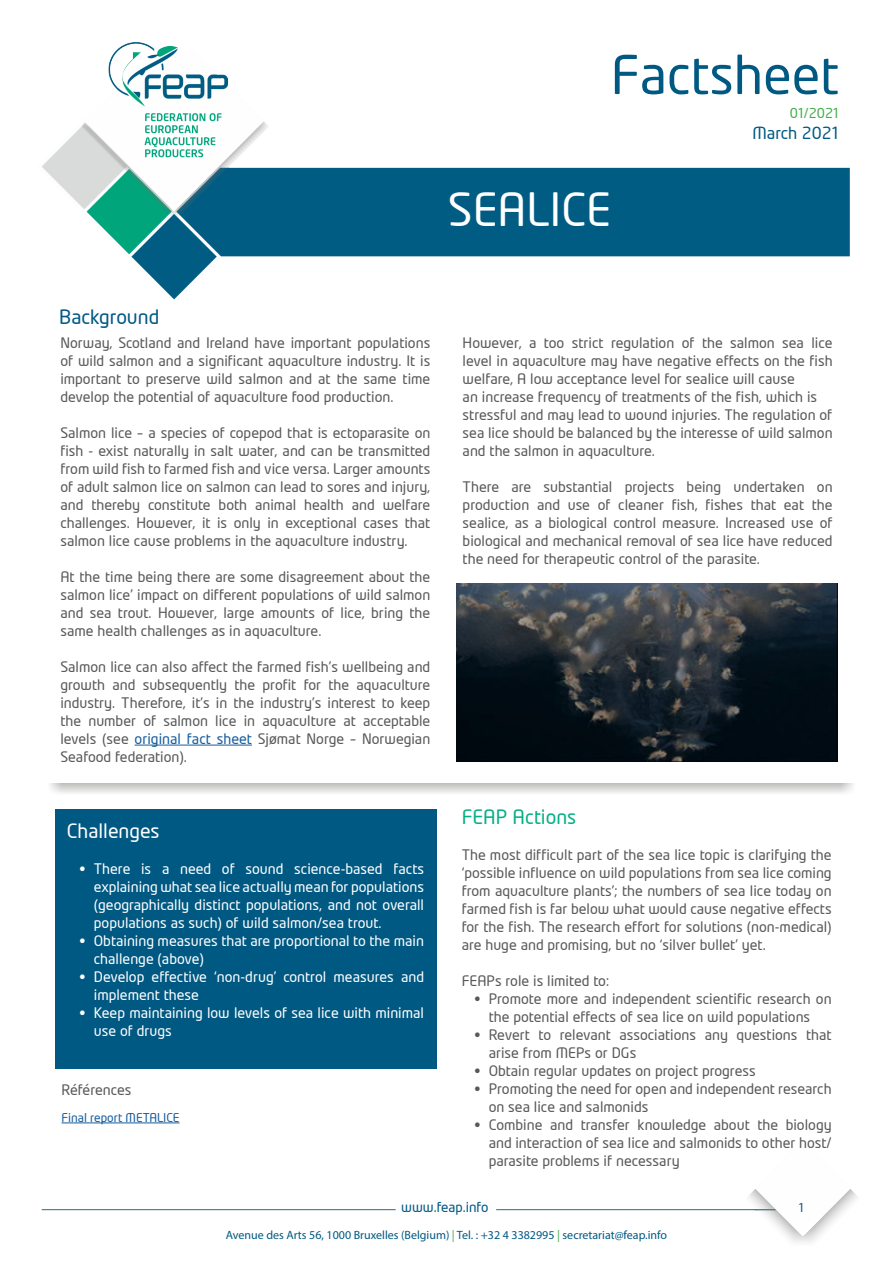
<style>
.page{position:relative;width:893px;height:1263px;background:#fff}
.page>*{position:absolute;margin:0;border:0;box-sizing:border-box;transform-origin:0 0}
.t1{font:52.5px "Neo Tech Alt";color:#005983}
.t2{font:45px "Neo Tech Alt";color:#fff}
.t3{font:19.5px "Neo Tech Alt";color:#05b085}
.t4{font:19.5px "Neo Tech Alt";color:#005983}
.t5{font:19.5px "Neo Tech Alt";color:#fff}
.t6{font:16.5px "Neo Tech Alt";color:#005983}
.t7{font:14.25px/18px "Neo Tech Alt";color:#57585a;text-align:justify}
.t8{font:14.25px/18px "Neo Tech Alt";color:#fff}
.t9{font:13.5px "Neo Tech Alt";color:#005983}
.t10{font:13.5px "Neo Tech Alt";color:#40ae49}
.t11{font:12px "Myriad Pro";color:#005983}
.t12{font:12px "Neo Tech Alt";color:#175d9e}
.t13{font:12px "Neo Tech Alt";color:#005983}
.s1{color:#175d9e}
.s2{color:#40ae49}
</style>
<div class="page">
<img style="left:41px;top:1189px;width:816px;height:53px">
<img style="left:42px;top:42px;width:807px;height:258px">
<hr style="left:135px;top:745px;width:117px;height:1px;background:#175d9e">
<img style="left:457px;top:583px;width:380px;height:178px">
<div style="left:55px;top:809px;width:381px;height:260px;background:#005983"></div>
<hr style="left:62px;top:1122px;width:118px;height:1px;background:#175d9e">
<p class="t1" style="left:611px;top:43px;width:230px">Factsheet</p>
<p class="t10" style="left:790px;top:105px;width:51px">01/2021</p>
<p class="t6" style="left:752px;top:123px;width:88px">March 2021</p>
<p class="t2" style="left:448px;top:181px;width:164px">SEALICE</p>
<p class="t4" style="left:59px;top:305px;width:101px">Background</p>
<p class="t7" style="left:60px;top:333px;width:371px">Norway, Scotland and Ireland have important populations of wild salmon and a significant aquaculture industry. It is important to preserve wild salmon and at the same time develop the potential of aquaculture food production.</p>
<p class="t7" style="left:60px;top:423px;width:371px">Salmon lice – a species of copepod that is ectoparasite on fish - exist naturally in salt water, and can be transmitted from wild fish to farmed fish and vice versa. Larger amounts of adult salmon lice on salmon can lead to sores and injury, and thereby constitute both animal health and welfare challenges. However, it is only in exceptional cases that salmon lice cause problems in the aquaculture industry.</p>
<p class="t7" style="left:60px;top:567px;width:371px">At the time being there are some disagreement about the salmon lice’ impact on different populations of wild salmon and sea trout. However, large amounts of lice, bring the same health challenges as in aquaculture.</p>
<p class="t7" style="left:60px;top:657px;width:371px">Salmon lice can also affect the farmed fish’s wellbeing and growth and subsequently the profit for the aquaculture industry. Therefore, it’s in the industry’s interest to keep the number of salmon lice in aquaculture at acceptable levels (see <span class="s1">original fact sheet</span> Sjømat Norge – Norwegian Seafood federation).</p>
<p class="t5" style="left:67px;top:818px;width:94px">Challenges</p>
<p class="t8" style="left:94px;top:859px;width:332px;text-align:justify;text-indent:-14px">• There is a need of sound science-based facts explaining what sea lice actually mean for populations (geographically distinct populations, and not overall populations as such) of wild salmon/sea trout.</p>
<p class="t8" style="left:94px;top:931px;width:332px;text-indent:-14px">• Obtaining measures that are proportional to the main challenge (above)</p>
<p class="t8" style="left:94px;top:967px;width:332px;text-indent:-14px">• Develop effective ‘non-drug’ control measures and implement these</p>
<p class="t8" style="left:94px;top:1003px;width:332px;text-indent:-14px">• Keep maintaining low levels of sea lice with minimal use of drugs</p>
<p class="t7" style="left:62px;top:1081px;width:72px">Références</p>
<p class="t12" style="left:62px;top:1110px;width:120px">Final report METALICE</p>
<p class="t7" style="left:463px;top:333px;width:371px">However, a too strict regulation of the salmon sea lice level in aquaculture may have negative effects on the fish welfare, A low acceptance level for sealice will cause</p>
<p class="t7" style="left:463px;top:387px;width:356px">an increase frequency of treatments of the fish, which is</p>
<p class="t7" style="left:463px;top:405px;width:371px">stressful and may lead to wound injuries. The regulation of</p>
<p class="t7" style="left:463px;top:423px;width:371px">sea lice should be balanced by the interesse of wild salmon</p>
<p class="t7" style="left:463px;top:441px;width:194px">and the salmon in aquaculture.</p>
<p class="t7" style="left:463px;top:477px;width:371px">There are substantial projects being undertaken on production and use of cleaner fish, fishes that eat the sealice, as a biological control measure. Increased use of biological and mechanical removal of sea lice have reduced the need for therapeutic control of the parasite.</p>
<p class="t3" style="left:462px;top:805px;width:116px">FEAP Actions</p>
<p class="t7" style="left:462px;top:845px;width:371px">The most difficult part of the sea lice topic is clarifying the ‘possible influence on wild populations from sea lice coming from aquaculture plants’; the numbers of sea lice today on farmed fish is far below what would cause negative effects for the fish. The research effort for solutions (non-medical) are huge and promising, but no ‘silver bullet’ yet.</p>
<p class="t7" style="left:462px;top:971px;width:149px">FEAPs role is limited to:</p>
<p class="t7" style="left:474px;top:989px;width:359px;text-align:center">• Promote more and independent scientific research on the potential effects of sea lice on wild populations</p>
<p class="t7" style="left:489px;top:1025px;width:344px;text-indent:-14px">• Revert to relevant associations any questions that arise from MEPs or DGs</p>
<p class="t7" style="left:474px;top:1061px;width:283px">• Obtain regular updates on project progress</p>
<p class="t7" style="left:489px;top:1079px;width:344px;text-indent:-14px">• Promoting the need for open and independent research on sea lice and salmonids</p>
<p class="t7" style="left:489px;top:1115px;width:344px;text-indent:-14px">• Combine and transfer knowledge about the biology and interaction of sea lice and salmonids to other host/ parasite problems if necessary</p>
<p class="t9" style="left:401px;top:1199px;width:89px">www.feap.info</p>
<p class="t11" style="left:226px;top:1227px;width:443px">Avenue des Arts 56, 1000 Bruxelles (Belgium) <span class="s2">|</span> Tel. : +32 4 3382995 <span class="s2">|</span> secretariat@feap.info</p>
<p class="t13" style="left:799px;top:1200px;width:7px">1</p>
</div>
